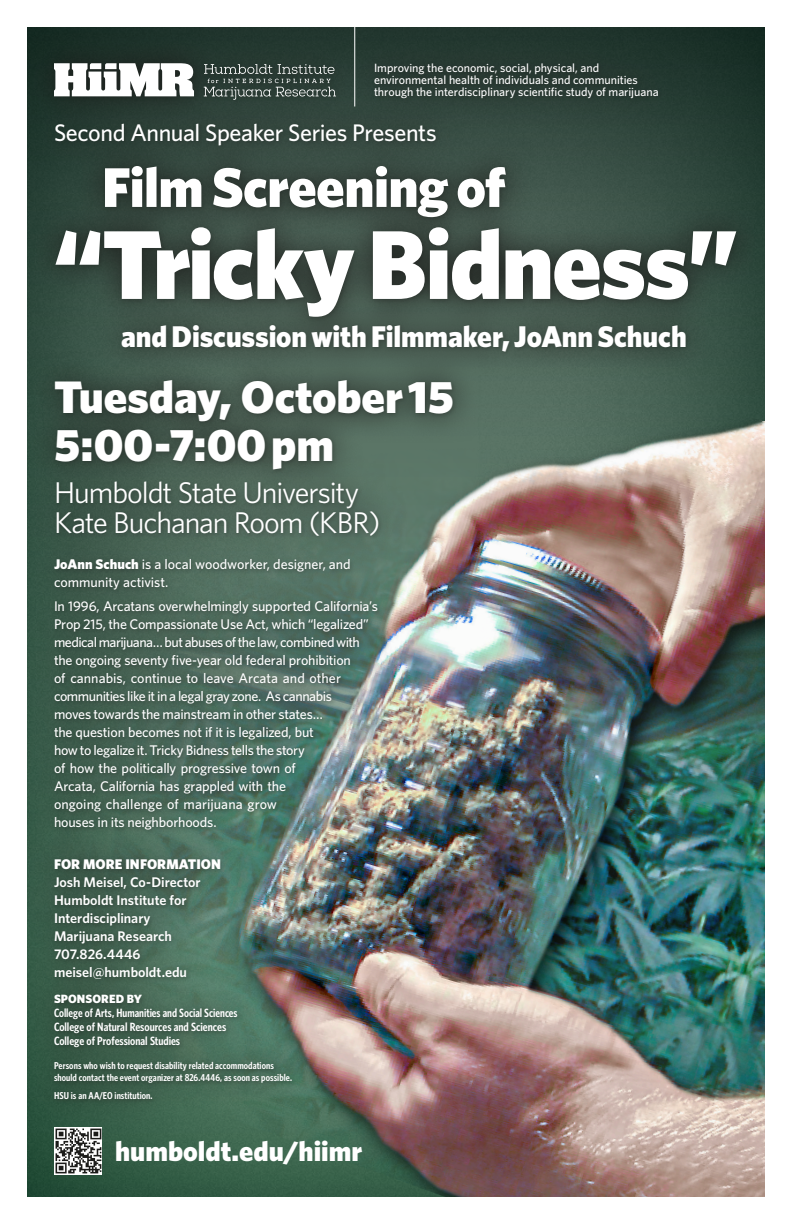
<style>
.page{position:relative;width:792px;height:1224px;background:#fff}
.page>*{position:absolute;margin:0;border:0;box-sizing:border-box;transform-origin:0 0}
.t1{font:900 98px "Whitney";letter-spacing:-.02em;color:#fff}
.t2{font:900 56px "Whitney";letter-spacing:-.01em;color:#fff}
.t3{font:900 45.6px/48px "Whitney";letter-spacing:-.005em;color:#fff}
.t4{font:30px/30px "Whitney";letter-spacing:-.035em;color:#fff}
.t5{font:900 30px "Whitney";letter-spacing:-.005em;color:#fff}
.t6{font:900 28px "Whitney";color:#fff}
.t7{font:500 24px "Whitney";letter-spacing:-.015em;color:#fff}
.t8{font:500 14px/18px "Whitney";letter-spacing:-.015em;color:#fff}
.t9{font:600 14px/18px "Whitney";color:#fff}
.t10{font:900 14px "Whitney";letter-spacing:.005em;color:#fff}
.t11{font:500 12px/12px "Whitney";letter-spacing:-.005em;color:#fff}
.t12{font:600 12px/14px "Whitney Condensed";letter-spacing:-.005em;color:#fff;scale:.95 1}
.t13{font:900 12px "Whitney";letter-spacing:.005em;color:#fff}
.t14{font:600 10px/12px "Whitney Condensed";letter-spacing:.005em;color:#fff}
.s1{font-weight:900}
</style>
<div class="page">
<img style="left:27px;top:27px;width:738px;height:1170px">
<img style="left:54px;top:1127px;width:48px;height:48px">
<p class="t11" style="left:374px;top:61px;width:286px">Improving the economic, social, physical, and environmental health of individuals and communities through the interdisciplinary scientific study of marijuana</p>
<h3 class="t7" style="left:54px;top:118px;width:384px">Second Annual Speaker Series Presents</h3>
<h2 class="t2" style="left:102px;top:153px;width:405px">Film Screening of</h2>
<h1 class="t1" style="left:54px;top:205px;width:685px">“Tricky Bidness”</h1>
<h3 class="t5" style="left:121px;top:318px;width:567px">and Discussion with Filmmaker, JoAnn Schuch</h3>
<h3 class="t3" style="left:54px;top:372px;width:402px">Tuesday, October 15<br>5:00-7:00 pm</h3>
<h3 class="t4" style="left:54px;top:477px;width:328px">Humboldt State University<br>Kate Buchanan Room (KBR)</h3>
<p class="t8" style="left:54px;top:555px;width:298px"><span class="s1">JoAnn Schuch</span> is a local woodworker, designer, and community activist.</p>
<p class="t8" style="left:54px;top:597px;width:325px">In 1996, Arcatans overwhelmingly supported California’s Prop 215, the Compassionate Use Act, which “legalized” medical marijuana… but abuses of the law, combined with the ongoing seventy five-year old federal prohibition<br>of cannabis, continue to leave Arcata and other communities like it in a legal gray zone. As cannabis<br>moves towards the mainstream in other states…<br>the question becomes not if it is legalized, but<br>how to legalize it. Tricky Bidness tells the story<br>of how the politically progressive town of<br>Arcata, California has grappled with the<br>ongoing challenge of marijuana grow<br>houses in its neighborhoods.</p>
<p class="t10" style="left:54px;top:856px;width:169px">FOR MORE INFORMATION</p>
<p class="t9" style="left:54px;top:873px;width:148px">Josh Meisel, Co-Director<br>Humboldt Institute for<br>Interdisciplinary<br>Marijuana Research<br>707.826.4446 meisel@humboldt.edu</p>
<p class="t13" style="left:54px;top:991px;width:89px">SPONSORED BY</p>
<p class="t12" style="left:54px;top:1006px;width:195px">College of Arts, Humanities and Social Sciences<br>College of Natural Resources and Sciences<br>College of Professional Studies</p>
<p class="t14" style="left:54px;top:1059px;width:240px">Persons who wish to request disability related accommodations should contact the event organizer at 826.4446, as soon as possible.</p>
<p class="t14" style="left:54px;top:1089px;width:100px">HSU is an AA/EO institution.</p>
<h3 class="t6" style="left:115px;top:1134px;width:249px">humboldt.edu/hiimr</h3>
</div>
